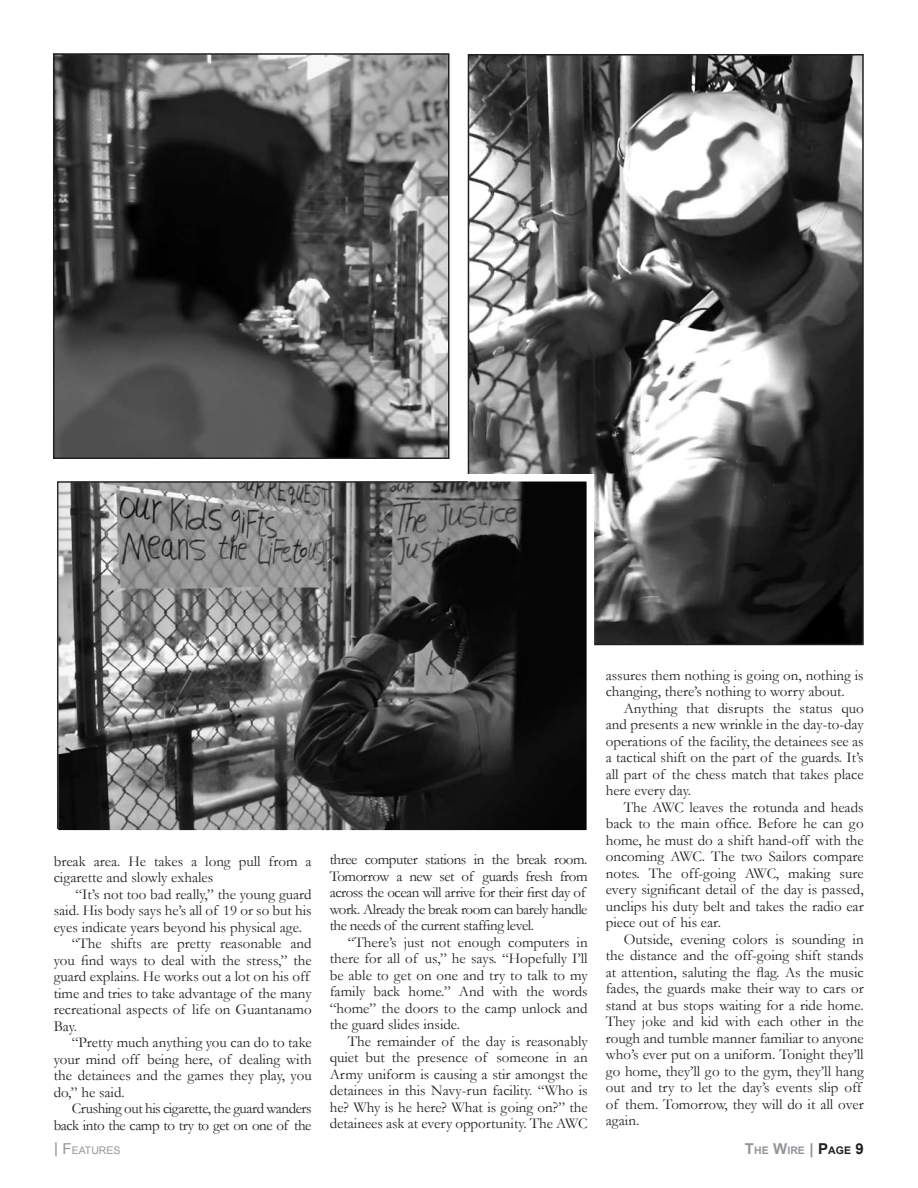
<style>
.page{position:relative;width:918px;height:1188px;background:#fff}
.page>*{position:absolute;margin:0;border:0;box-sizing:border-box;transform-origin:0 0}
.t1{font:15px/16.5px "Garamond";color:#231f20;text-align:justify}
.t2{font:15px/16.5px "Garamond";letter-spacing:-.03em;color:#231f20}
.t3{font:700 10.5px "Arial";color:#939598}
.t4{font:10.5px "Arial";color:#939598}
.s1{font-size:15px;color:#8a8c8e}
.s2{font-size:15px}
.s3{font-size:15px;color:#8f9194}
.s4{font-size:15px;color:#231f20}
.s5{color:#231f20}
</style>
<div class="page">
<img style="left:56px;top:56px;width:391px;height:400px">
<div style="left:53px;top:53px;width:397px;height:406px;border:2px solid #231f20"></div>
<img style="left:471px;top:57px;width:390px;height:585px">
<div style="left:468px;top:54px;width:396px;height:591px;border:2px solid #231f20"></div>
<img style="left:60px;top:483px;width:525px;height:346px">
<div style="left:51px;top:474px;width:543px;height:364px;border:8px solid #fff"></div>
<hr style="left:57px;top:481px;width:1px;height:348px;background:#2d2b2c">
<hr style="left:57px;top:481px;width:411px;height:2px;background:#2d2b2c">
<p class="t1" style="left:54px;top:852px;width:260px">break area. He takes a long pull from a cigarette and slowly exhales</p>
<p class="t1" style="left:76px;top:885px;width:238px">“It’s not too bad really,” the young guard</p>
<p class="t1" style="left:54px;top:902px;width:259px">said. His body says he’s all of 19 or so but his</p>
<p class="t1" style="left:54px;top:918px;width:250px">eyes indicate years beyond his physical age.</p>
<p class="t1" style="left:72px;top:935px;width:241px">“The shifts are pretty reasonable and</p>
<p class="t1" style="left:54px;top:951px;width:259px">you find ways to deal with the stress,” the</p>
<p class="t1" style="left:54px;top:968px;width:258px">guard explains. He works out a lot on his off</p>
<p class="t1" style="left:54px;top:984px;width:260px">time and tries to take advantage of the many</p>
<p class="t1" style="left:54px;top:1001px;width:259px">recreational aspects of life on Guantanamo</p>
<p class="t1" style="left:54px;top:1017px;width:25px">Bay.</p>
<p class="t1" style="left:72px;top:1034px;width:241px">“Pretty much anything you can do to take</p>
<p class="t1" style="left:54px;top:1050px;width:260px">your mind off being here, of dealing with</p>
<p class="t1" style="left:54px;top:1067px;width:259px">the detainees and the games they play, you</p>
<p class="t1" style="left:54px;top:1083px;width:73px">do,” he said.</p>
<p class="t2" style="left:72px;top:1100px;width:241px">Crushing out his cigarette, the guard wanders</p>
<p class="t2" style="left:54px;top:1116px;width:259px">back into the camp to try to get on one of the</p>
<p class="t2" style="left:330px;top:851px;width:259px">three computer stations in the break room.<br>Tomorrow a new set of guards fresh from across the ocean will arrive for their first day of work. Already the break room can barely handle the needs of the current staffing level.</p>
<p class="t1" style="left:330px;top:933px;width:260px;text-indent:18px">“There’s just not enough computers in there for all of us,” he says. “Hopefully I’ll be able to get on one and try to talk to my family back home.” And with the words “home” the doors to the camp unlock and the guard slides inside.</p>
<p class="t1" style="left:330px;top:1032px;width:260px;text-indent:18px">The remainder of the day is reasonably quiet but the presence of someone in an Army uniform is causing a stir amongst the detainees in this Navy-run facility. “Who is he? Why is he here? What is going on?” the detainees ask at every opportunity. The AWC</p>
<p class="t1" style="left:606px;top:666px;width:259px">assures them nothing is going on, nothing is changing, there’s nothing to worry about.</p>
<p class="t1" style="left:606px;top:699px;width:260px;text-indent:18px">Anything that disrupts the status quo and presents a new wrinkle in the day-to-day operations of the facility, the detainees see as a tactical shift on the part of the guards. It’s all part of the chess match that takes place here every day.</p>
<p class="t1" style="left:606px;top:798px;width:260px;text-indent:18px">The AWC leaves the rotunda and heads back to the main office. Before he can go home, he must do a shift hand-off with the oncoming AWC. The two Sailors compare notes. The off-going AWC, making sure every significant detail of the day is passed, unclips his duty belt and takes the radio ear piece out of his ear.</p>
<p class="t1" style="left:606px;top:930px;width:260px;text-align:left;text-indent:18px">Outside, evening colors is sounding in the distance and the off-going shift stands at attention, saluting the flag. As the music fades, the guards make their way to cars or stand at bus stops waiting for a ride home.<br>They joke and kid with each other in the rough and tumble manner familiar to anyone who’s ever put on a uniform. Tonight they’ll go home, they’ll go to the gym, they’ll hang out and try to let the day’s events slip off of them. Tomorrow, they will do it all over again.</p>
<p class="t4" style="left:54px;top:1143px;width:68px"><span class="s1">|</span> <span class="s2">F</span>EATURES</p>
<p class="t3" style="left:745px;top:1143px;width:121px"><span class="s2">T</span>HE <span class="s2">W</span>IRE <span class="s3">|</span> <span class="s4">P</span><span class="s5">AGE</span> <span class="s4">9</span></p>
</div>
